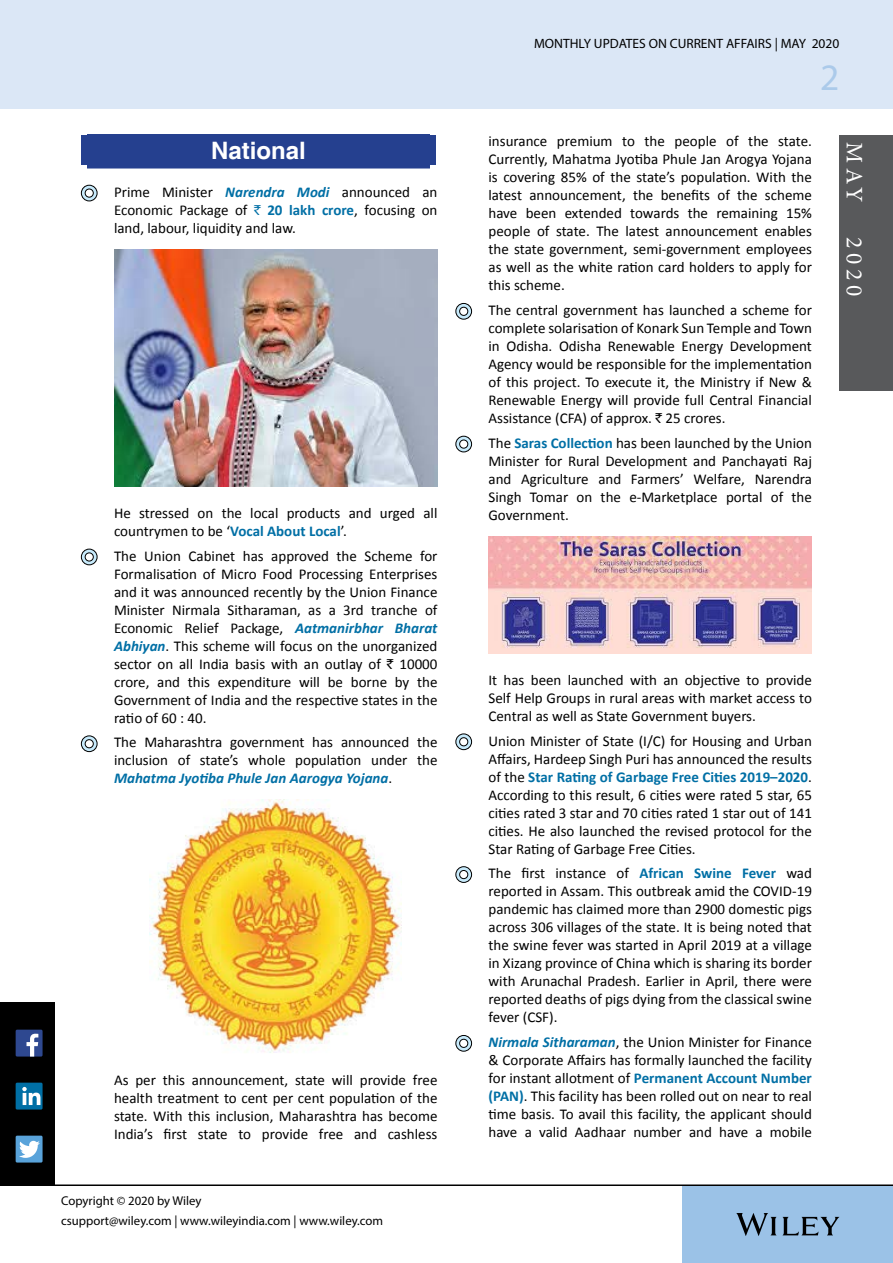
<style>
.page{position:relative;width:893px;height:1263px;background:#fff}
.page>*{position:absolute;margin:0;border:0;box-sizing:border-box;transform-origin:0 0}
.t1{font:37.5px "Myriad Pro";color:#abcaea}
.t2{font:700 24px "Helvetica";color:#fff}
.t3{font:23.55px "Minion Pro";letter-spacing:.2em;color:#fff}
.t4{font:15px/18px "Calibri";color:#000;text-align:justify}
.t5{font:13.5px "Myriad Pro";color:#000}
.t6{font:12.75px "Myriad Pro";color:#000}
.s1{font-weight:700;font-style:italic;color:#006fa5}
.s2{font-family:"Rupee Foradian";font-size:13.5px;color:#006fa5}
.s3{font-weight:700;color:#006fa5}
.s4{font-family:"Rupee Foradian";font-size:13.5px}
</style>
<div class="page">
<div style="left:683px;top:1186px;width:210px;height:77px;background:#9bc2e7"></div>
<div style="left:1px;top:0;width:892px;height:108px;background:#dbe7f6"></div>
<svg style="left:736px;top:1213px;width:103px;height:23px"></svg>
<hr style="left:0;top:1184px;width:893px;height:2px;background:#000">
<div style="left:839px;top:135px;width:54px;height:256px;background:#58595b"></div>
<div style="left:0;top:1002px;width:54px;height:182px;background:#000"></div>
<div style="left:16px;top:1136px;width:27px;height:26px;background:#59a3da"></div>
<svg style="left:19px;top:1141px;width:21px;height:17px"></svg>
<div style="left:16px;top:1030px;width:27px;height:26px;background:#2e4890"></div>
<svg style="left:27px;top:1034px;width:11px;height:22px"></svg>
<div style="left:16px;top:1083px;width:27px;height:26px;background:#006fa5"></div>
<svg style="left:22px;top:1087px;width:18px;height:18px"></svg>
<div style="left:81px;top:135px;width:355px;height:30px;background:#25408f"></div>
<div style="left:87px;top:134px;width:343px;height:34px;background:#25408f"></div>
<svg style="left:81px;top:185px;width:16px;height:16px"></svg>
<div style="left:81px;top:185px;width:16px;height:16px;border:1px solid #000;border-radius:50%"></div>
<div style="left:85px;top:189px;width:8px;height:8px;background:#fff;border-radius:50%"></div>
<div style="left:85px;top:189px;width:9px;height:9px;border:1px solid #000;border-radius:50%"></div>
<img style="left:114px;top:249px;width:323px;height:237px">
<svg style="left:81px;top:549px;width:16px;height:16px"></svg>
<div style="left:81px;top:549px;width:16px;height:16px;border:1px solid #000;border-radius:50%"></div>
<div style="left:85px;top:553px;width:8px;height:8px;background:#fff;border-radius:50%"></div>
<div style="left:85px;top:552px;width:9px;height:9px;border:1px solid #000;border-radius:50%"></div>
<svg style="left:81px;top:736px;width:16px;height:16px"></svg>
<div style="left:81px;top:735px;width:16px;height:17px;border:1px solid #000;border-radius:50%"></div>
<div style="left:85px;top:740px;width:8px;height:8px;background:#fff;border-radius:50%"></div>
<div style="left:85px;top:739px;width:9px;height:9px;border:1px solid #000;border-radius:50%"></div>
<img style="left:150px;top:800px;width:252px;height:253px">
<svg style="left:456px;top:303px;width:16px;height:16px"></svg>
<div style="left:455px;top:303px;width:17px;height:17px;border:1px solid #000;border-radius:50%"></div>
<div style="left:460px;top:307px;width:8px;height:8px;background:#fff;border-radius:50%"></div>
<div style="left:459px;top:307px;width:9px;height:9px;border:1px solid #000;border-radius:50%"></div>
<svg style="left:456px;top:436px;width:16px;height:16px"></svg>
<div style="left:455px;top:436px;width:17px;height:16px;border:1px solid #000;border-radius:50%"></div>
<div style="left:460px;top:440px;width:8px;height:8px;background:#fff;border-radius:50%"></div>
<div style="left:459px;top:440px;width:9px;height:9px;border:1px solid #000;border-radius:50%"></div>
<img style="left:488px;top:536px;width:324px;height:117px">
<svg style="left:456px;top:734px;width:16px;height:16px"></svg>
<div style="left:455px;top:733px;width:17px;height:17px;border:1px solid #000;border-radius:50%"></div>
<div style="left:460px;top:738px;width:8px;height:8px;background:#fff;border-radius:50%"></div>
<div style="left:459px;top:737px;width:9px;height:9px;border:1px solid #000;border-radius:50%"></div>
<svg style="left:456px;top:867px;width:16px;height:15px"></svg>
<div style="left:455px;top:866px;width:17px;height:17px;border:1px solid #000;border-radius:50%"></div>
<div style="left:460px;top:870px;width:8px;height:9px;background:#fff;border-radius:50%"></div>
<div style="left:459px;top:870px;width:9px;height:9px;border:1px solid #000;border-radius:50%"></div>
<svg style="left:456px;top:1035px;width:16px;height:16px"></svg>
<div style="left:455px;top:1035px;width:17px;height:16px;border:1px solid #000;border-radius:50%"></div>
<div style="left:460px;top:1039px;width:8px;height:8px;background:#fff;border-radius:50%"></div>
<div style="left:459px;top:1039px;width:9px;height:9px;border:1px solid #000;border-radius:50%"></div>
<h2 class="t2" style="left:211px;top:135px;width:96px">National</h2>
<p class="t4" style="left:114px;top:183px;width:325px">Prime Minister <span class="s1">Narendra Modi</span> announced an Economic Package of <span class="s2">`</span> <span class="s3">20 lakh crore</span>, focusing on land, labour, liquidity and law.</p>
<p class="t4" style="left:114px;top:504px;width:325px">He stressed on the local products and urged all countrymen to be ‘<span class="s3">Vocal About Local</span>’.</p>
<p class="t4" style="left:114px;top:547px;width:325px">The Union Cabinet has approved the Scheme for Formalisation of Micro Food Processing Enterprises and it was announced recently by the Union Finance Minister Nirmala Sitharaman, as a 3rd tranche of Economic Relief Package, <span class="s1">Aatmanirbhar Bharat Abhiyan</span>. This scheme will focus on the unorganized sector on all India basis with an outlay of <span class="s4">`</span> 10000 crore, and this expenditure will be borne by the Government of India and the respective states in the ratio of 60 : 40.</p>
<p class="t4" style="left:114px;top:733px;width:325px">The Maharashtra government has announced the inclusion of state’s whole population under the <span class="s1">Mahatma Jyotiba Phule Jan Aarogya Yojana</span>.</p>
<p class="t4" style="left:114px;top:1071px;width:325px">As per this announcement, state will provide free health treatment to cent per cent population of the state. With this inclusion, Maharashtra has become India’s first state to provide free and cashless</p>
<p class="t6" style="left:61px;top:1193px;width:142px">Copyright © 2020 by Wiley</p>
<p class="t6" style="left:61px;top:1212px;width:323px">csupport@wiley.com | www.wileyindia.com | www.wiley.com</p>
<p class="t5" style="left:534px;top:35px;width:307px">MONTHLY UPDATES ON CURRENT AFFAIRS | MAY 2020</p>
<h1 class="t1" style="left:820px;top:54px;width:21px">2</h1>
<p class="t4" style="left:488px;top:132px;width:325px">insurance premium to the people of the state.<br>Currently, Mahatma Jyotiba Phule Jan Arogya Yojana is covering 85% of the state’s population. With the latest announcement, the benefits of the scheme have been extended towards the remaining 15% people of state. The latest announcement enables the state government, semi-government employees as well as the white ration card holders to apply for this scheme.</p>
<p class="t4" style="left:488px;top:301px;width:325px">The central government has launched a scheme for complete solarisation of Konark Sun Temple and Town in Odisha. Odisha Renewable Energy Development Agency would be responsible for the implementation of this project. To execute it, the Ministry if New &amp; Renewable Energy will provide full Central Financial Assistance (CFA) of approx. <span class="s4">`</span> 25 crores.</p>
<p class="t4" style="left:488px;top:434px;width:325px">The <span class="s3">Saras Collection</span> has been launched by the Union Minister for Rural Development and Panchayati Raj and Agriculture and Farmers’ Welfare, Narendra Singh Tomar on the e-Marketplace portal of the Government.</p>
<h3 class="t3" style="left:870px;top:142px;width:61px;rotate:90deg">MAY</h3>
<h3 class="t3" style="left:870px;top:237px;width:61px;rotate:90deg">2020</h3>
<p class="t4" style="left:488px;top:671px;width:325px">It has been launched with an objective to provide Self Help Groups in rural areas with market access to Central as well as State Government buyers.</p>
<p class="t4" style="left:488px;top:732px;width:325px">Union Minister of State (I/C) for Housing and Urban Affairs, Hardeep Singh Puri has announced the results of the <span class="s3">Star Rating of Garbage Free Cities 2019–2020</span>.<br>According to this result, 6 cities were rated 5 star, 65 cities rated 3 star and 70 cities rated 1 star out of 141 cities. He also launched the revised protocol for the Star Rating of Garbage Free Cities.</p>
<p class="t4" style="left:488px;top:864px;width:325px">The first instance of <span class="s3">African Swine Fever</span> wad reported in Assam. This outbreak amid the COVID-19 pandemic has claimed more than 2900 domestic pigs across 306 villages of the state. It is being noted that the swine fever was started in April 2019 at a village in Xizang province of China which is sharing its border with Arunachal Pradesh. Earlier in April, there were reported deaths of pigs dying from the classical swine fever (CSF).</p>
<p class="t4" style="left:488px;top:1033px;width:325px"><span class="s1">Nirmala Sitharaman</span>, the Union Minister for Finance &amp; Corporate Affairs has formally launched the facility for instant allotment of <span class="s3">Permanent Account Number (PAN)</span>. This facility has been rolled out on near to real time basis. To avail this facility, the applicant should have a valid Aadhaar number and have a mobile</p>
</div>
